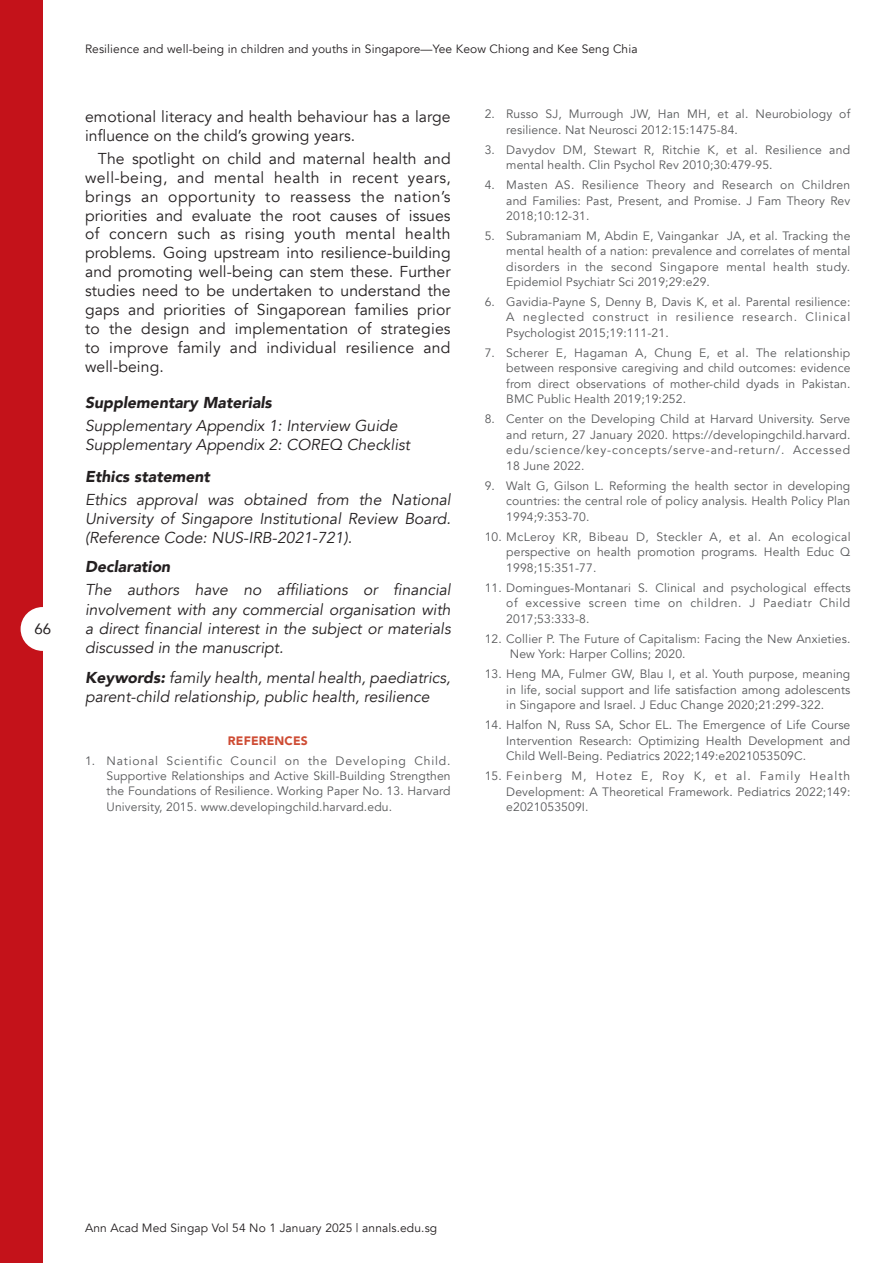
<style>
.page{position:relative;width:893px;height:1263px;background:#fff}
.page>*{position:absolute;margin:0;border:0;box-sizing:border-box;transform-origin:0 0}
.BT_2{font:15.75px/18.9px "Avenir";letter-spacing:.005em;color:#231f20}
.Acknowledgement_text{font:italic 15.75px/19.2px "Avenir";color:#231f20;text-align:justify}
.Acknowledgement{font:italic 15.75px/19.2px "Avenir";color:#231f20}
.Acknowledgement-2{font:italic 900 15.75px "Avenir";color:#231f20}
.t1{font:15px "Avenir";color:#231f20}
.t2{font:12.15px/15.5px "Avenir";letter-spacing:.01em;color:#57585a;text-align:justify}
.References_headline{font:900 12.15px "Avenir";letter-spacing:.01em;color:#ce4c34}
.t3{font:12px "Avenir";letter-spacing:.01em;color:#231f20}
.s1{font-weight:900}
</style>
<div class="page">
<div style="left:0;top:0;width:43px;height:1263px;background:#c4121a"></div>
<div style="left:21px;top:607px;width:43px;height:44px;background:#fff;border-radius:50%"></div>
<p class="t1" style="left:35px;top:617px;width:18px">66</p>
<p class="t3" style="left:85px;top:42px;width:554px">Resilience and well-being in children and youths in Singapore—Yee Keow Chiong and Kee Seng Chia</p>
<p class="BT_2" style="left:85px;top:107px;width:367px">emotional literacy and health behaviour has a large influence on the child’s growing years.</p>
<p class="BT_2" style="left:85px;top:149px;width:367px;text-align:justify;text-indent:13px">The spotlight on child and maternal health and well-being, and mental health in recent years, brings an opportunity to reassess the nation’s priorities and evaluate the root causes of issues of concern such as rising youth mental health problems. Going upstream into resilience-building and promoting well-being can stem these. Further studies need to be undertaken to understand the gaps and priorities of Singaporean families prior to the design and implementation of strategies to improve family and individual resilience and well-being.</p>
<p class="Acknowledgement-2" style="left:85px;top:389px;width:188px">Supplementary Materials</p>
<p class="Acknowledgement_text" style="left:85px;top:416px;width:314px">Supplementary Appendix 1: Interview Guide</p>
<p class="Acknowledgement_text" style="left:85px;top:435px;width:326px">Supplementary Appendix 2: COREQ Checklist</p>
<p class="Acknowledgement-2" style="left:85px;top:463px;width:126px">Ethics statement</p>
<p class="Acknowledgement_text" style="left:85px;top:490px;width:367px">Ethics approval was obtained from the National University of Singapore Institutional Review Board. (Reference Code: NUS-IRB-2021-721).</p>
<p class="Acknowledgement-2" style="left:85px;top:553px;width:87px">Declaration</p>
<p class="Acknowledgement_text" style="left:85px;top:581px;width:367px">The authors have no affiliations or financial involvement with any commercial organisation with a direct financial interest in the subject or materials discussed in the manuscript.</p>
<p class="Acknowledgement" style="left:85px;top:668px;width:367px"><span class="s1">Keywords:</span> family health, mental health, paediatrics, parent-child relationship, public health, resilience</p>
<p class="References_headline" style="left:228px;top:731px;width:81px">REFERENCES</p>
<p class="t2" style="left:107px;top:753px;width:346px;text-indent:-22px">1. National Scientific Council on the Developing Child.<br>Supportive Relationships and Active Skill-Building Strengthen the Foundations of Resilience. Working Paper No. 13. Harvard University, 2015. www.developingchild.harvard.edu.</p>
<p class="t2" style="left:506px;top:107px;width:345px;text-indent:-22px">2. Russo SJ, Murrough JW, Han MH, et al. Neurobiology of resilience. Nat Neurosci 2012:15:1475-84.</p>
<p class="t2" style="left:506px;top:142px;width:346px;text-indent:-22px">3. Davydov DM, Stewart R, Ritchie K, et al. Resilience and mental health. Clin Psychol Rev 2010;30:479-95.</p>
<p class="t2" style="left:506px;top:177px;width:346px;text-indent:-22px">4. Masten AS. Resilience Theory and Research on Children and Families: Past, Present, and Promise. J Fam Theory Rev 2018;10:12-31.</p>
<p class="t2" style="left:506px;top:228px;width:346px;text-indent:-22px">5. Subramaniam M, Abdin E, Vaingankar JA, et al. Tracking the mental health of a nation: prevalence and correlates of mental disorders in the second Singapore mental health study.<br>Epidemiol Psychiatr Sci 2019;29:e29.</p>
<p class="t2" style="left:506px;top:294px;width:346px;text-indent:-22px">6. Gavidia-Payne S, Denny B, Davis K, et al. Parental resilience:<br>A neglected construct in resilience research. Clinical Psychologist 2015;19:111-21.</p>
<p class="t2" style="left:506px;top:345px;width:346px;text-indent:-22px">7. Scherer E, Hagaman A, Chung E, et al. The relationship between responsive caregiving and child outcomes: evidence from direct observations of mother-child dyads in Pakistan.<br>BMC Public Health 2019;19:252.</p>
<p class="t2" style="left:506px;top:411px;width:346px;text-indent:-22px">8. Center on the Developing Child at Harvard University. Serve and return, 27 January 2020. https://developingchild.harvard. edu/science/key-concepts/serve-and-return/. Accessed 18 June 2022.</p>
<p class="t2" style="left:506px;top:478px;width:346px;text-indent:-22px">9. Walt G, Gilson L. Reforming the health sector in developing countries: the central role of policy analysis. Health Policy Plan 1994;9:353-70.</p>
<p class="t2" style="left:506px;top:529px;width:346px;text-indent:-22px">10. McLeroy KR, Bibeau D, Steckler A, et al. An ecological perspective on health promotion programs. Health Educ Q 1998;15:351-77.</p>
<p class="t2" style="left:506px;top:580px;width:346px;text-indent:-22px">11. Domingues-Montanari S. Clinical and psychological effects of excessive screen time on children. J Paediatr Child 2017;53:333-8.</p>
<p class="t2" style="left:510px;top:631px;width:342px;text-indent:-25px">12. Collier P. The Future of Capitalism: Facing the New Anxieties.<br>New York: Harper Collins; 2020.</p>
<p class="t2" style="left:506px;top:666px;width:346px;text-indent:-22px">13. Heng MA, Fulmer GW, Blau I, et al. Youth purpose, meaning in life, social support and life satisfaction among adolescents in Singapore and Israel. J Educ Change 2020;21:299-322.</p>
<p class="t2" style="left:506px;top:717px;width:346px;text-indent:-22px">14. Halfon N, Russ SA, Schor EL. The Emergence of Life Course Intervention Research: Optimizing Health Development and Child Well-Being. Pediatrics 2022;149:e2021053509C.</p>
<p class="t2" style="left:506px;top:768px;width:346px;text-indent:-22px">15. Feinberg M, Hotez E, Roy K, et al. Family Health Development: A Theoretical Framework. Pediatrics 2022;149: e2021053509I.</p>
<p class="t3" style="left:85px;top:1221px;width:354px">Ann Acad Med Singap Vol 54 No 1 January 2025 | annals.edu.sg</p>
</div>
